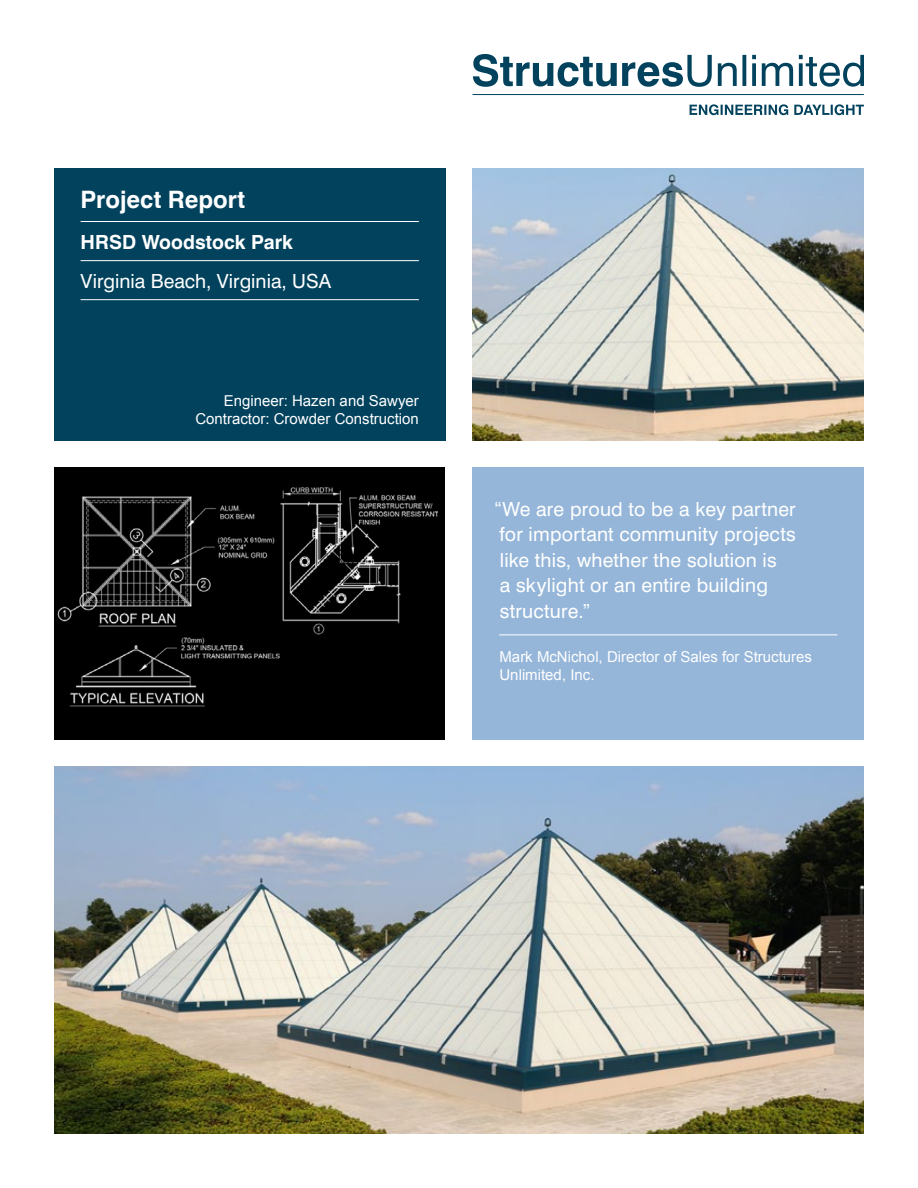
<style>
.page{position:relative;width:918px;height:1188px;background:#fff}
.page>*{position:absolute;margin:0;border:0;box-sizing:border-box;transform-origin:0 0}
.t1{font:700 24px "Swiss 721 BT";color:#fff}
.t2{font:19.5px/25.5px "Swiss 721 BT";letter-spacing:.01em;color:#fff}
.t3{font:700 19.5px "Swiss 721 BT";color:#fff}
.t4{font:15px/18px "Arial";color:#fff;text-align:right}
</style>
<div class="page">
<div style="left:54px;top:168px;width:392px;height:273px;background:#02425d"></div>
<hr style="left:81px;top:221px;width:338px;height:1px;background:#fff">
<hr style="left:81px;top:260px;width:338px;height:1px;background:#fff">
<hr style="left:81px;top:299px;width:338px;height:1px;background:#fff">
<hr style="left:472px;top:94px;width:392px;height:1px;background:#02425d">
<svg style="left:690px;top:104px;width:174px;height:11px"></svg>
<svg style="left:473px;top:54px;width:391px;height:33px"></svg>
<div style="left:472px;top:467px;width:392px;height:273px;background:#95b6d9"></div>
<hr style="left:499px;top:634px;width:338px;height:1px;background:#fff">
<img style="left:472px;top:168px;width:392px;height:273px">
<img style="left:54px;top:766px;width:810px;height:368px">
<img style="left:55px;top:467px;width:383px;height:273px">
<div style="left:226px;top:662px;width:219px;height:78px;background:#000"></div>
<div style="left:352px;top:635px;width:62px;height:34px;background:#000"></div>
<div style="left:438px;top:467px;width:7px;height:241px;background:#000"></div>
<p class="t1" style="left:81px;top:185px;width:166px">Project Report</p>
<p class="t3" style="left:81px;top:230px;width:214px">HRSD Woodstock Park</p>
<p class="t2" style="left:81px;top:268px;width:252px">Virginia Beach, Virginia, USA</p>
<p class="t4" style="left:195px;top:392px;width:225px">Engineer: Hazen and Sawyer<br>Contractor: Crowder Construction</p>
<p class="t2" style="left:494px;top:496px;width:303px">“We are proud to be a key partner for important community projects like this, whether the solution is<br>a skylight or an entire building structure.”</p>
<p class="t4" style="left:500px;top:648px;width:314px;text-align:left">Mark McNichol, Director of Sales for Structures<br>Unlimited, Inc.</p>
</div>
